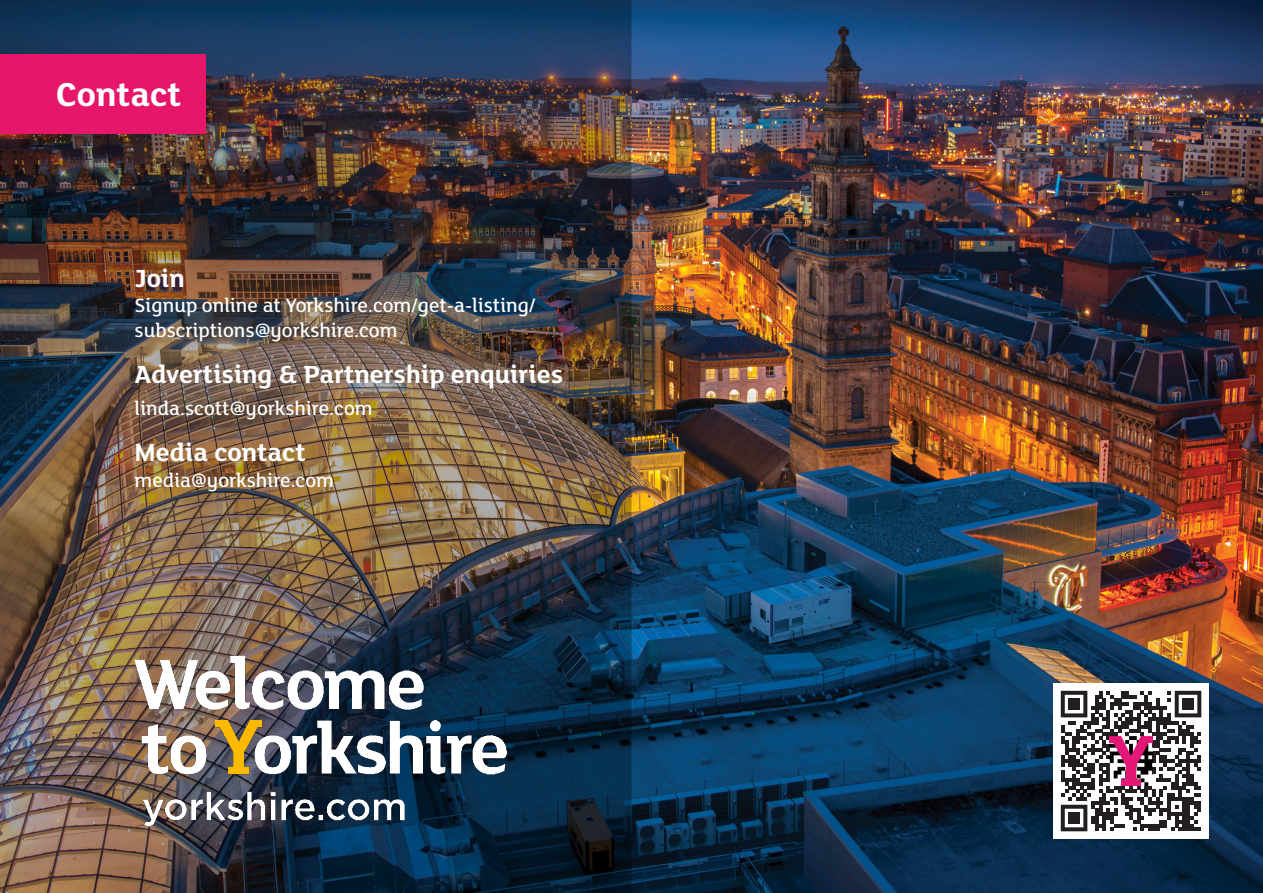
<style>
.page{position:relative;width:1263px;height:893px;background:#fff}
.page>*{position:absolute;margin:0;border:0;box-sizing:border-box;transform-origin:0 0}
.t1{font:700 36px "FS Lola";color:#fff}
.t2{font:700 27px "FS Lola";color:#fff}
.t3{font:500 21px "FS Lola";color:#fff}
</style>
<div class="page">
<img style="left:631px;top:0;width:632px;height:893px">
<img style="left:0;top:0;width:631px;height:893px">
<div style="left:0;top:54px;width:205px;height:80px;background:#e6166a"></div>
<img style="left:99px;top:643px;width:443px;height:236px">
<div style="left:1053px;top:683px;width:156px;height:156px;background:#fff"></div>
<svg style="left:1061px;top:691px;width:140px;height:140px"></svg>
<div style="left:1068px;top:698px;width:12px;height:12px;background:#231f20"></div>
<div style="left:1182px;top:698px;width:12px;height:12px;background:#231f20"></div>
<div style="left:1068px;top:812px;width:12px;height:12px;background:#231f20"></div>
<img style="left:1109px;top:736px;width:44px;height:50px">
<p class="t1" style="left:56px;top:70px;width:127px">Contact</p>
<p class="t2" style="left:135px;top:259px;width:52px">Join</p>
<p class="t3" style="left:135px;top:291px;width:402px">Signup online at Yorkshire.com/get-a-listing/</p>
<p class="t3" style="left:135px;top:317px;width:264px">subscriptions@yorkshire.com</p>
<p class="t2" style="left:135px;top:356px;width:430px">Advertising &amp; Partnership enquiries</p>
<p class="t3" style="left:135px;top:395px;width:239px">linda.scott@yorkshire.com</p>
<p class="t2" style="left:135px;top:434px;width:173px">Media contact</p>
<p class="t3" style="left:135px;top:466px;width:201px">media@yorkshire.com</p>
</div>
